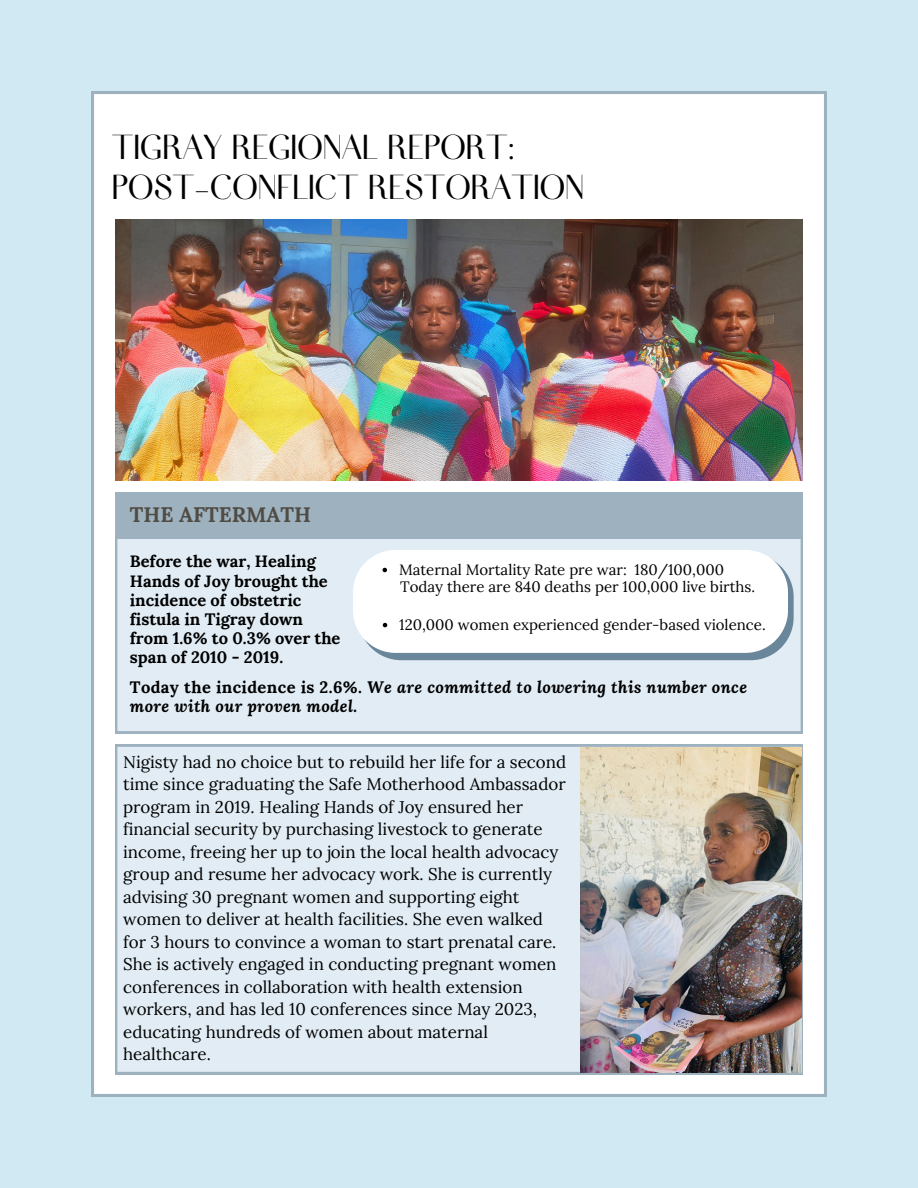
<style>
.page{position:relative;width:918px;height:1188px;background:#d1e9f3}
.page>*{position:absolute;margin:0;border:0;box-sizing:border-box;transform-origin:0 0}
.t1{font:46.35px/40.7px "Fiona";color:#000}
.t2{font:700 21px "Lora";color:#504c44}
.t3{font:16.95px/22.5px "Lora";color:#000}
.t4{font:700 16.5px/19.2px "Lora";color:#000}
.t5{font:italic 700 16.5px/19.2px "Lora";letter-spacing:.025em;color:#000}
.t6{font:15px "Lora";color:#000}
.s1{font-style:normal}
</style>
<div class="page">
<div style="left:92px;top:92px;width:734px;height:1004px;background:#fff"></div>
<div style="left:115px;top:492px;width:688px;height:241px;background:#e1ecf4"></div>
<img style="left:115px;top:219px;width:688px;height:261px">
<div style="left:115px;top:745px;width:688px;height:329px;background:#e1ecf4"></div>
<img style="left:581px;top:747px;width:220px;height:325px">
<div style="left:115px;top:493px;width:686px;height:46px;background:#9eb1bf"></div>
<svg style="left:359px;top:554px;width:435px;height:106px;fill:#6a869b"></svg>
<div style="left:353px;top:550px;width:435px;height:103px;background:#fff"></div>
<svg style="left:383px;top:568px;width:4px;height:4px"></svg>
<svg style="left:383px;top:623px;width:4px;height:4px"></svg>
<h1 class="t1" style="left:112px;top:124px;width:474px">TIGRAY REGIONAL REPORT:<br>POST-CONFLICT RESTORATION</h1>
<p class="t2" style="left:130px;top:500px;width:183px">THE AFTERMATH</p>
<p class="t4" style="left:130px;top:552px;width:212px">Before the war, Healing<br>Hands of Joy brought the incidence of obstetric fistula in Tigray down from 1.6% to 0.3% over the span of 2010 - 2019.</p>
<p class="t6" style="left:399px;top:559px;width:229px">Maternal Mortality Rate pre war:</p>
<h2 class="t6" style="left:635px;top:559px;width:91px">180/100,000</h2>
<h3 class="t6" style="left:400px;top:577px;width:357px">Today there are 840 deaths per 100,000 live births.</h3>
<p class="t6" style="left:399px;top:615px;width:368px">120,000 women experienced gender-based violence.</p>
<p class="t5" style="left:130px;top:677px;width:619px"><span class="s1">Today the incidence is 2.6%.</span> We are committed to lowering this number once more with our proven model.</p>
<h3 class="t3" style="left:123px;top:750px;width:445px">Nigisty had no choice but to rebuild her life for a second time since graduating the Safe Motherhood Ambassador program in 2019. Healing Hands of Joy ensured her financial security by purchasing livestock to generate income, freeing her up to join the local health advocacy group and resume her advocacy work. She is currently advising 30 pregnant women and supporting eight women to deliver at health facilities. She even walked for 3 hours to convince a woman to start prenatal care.<br>She is actively engaged in conducting pregnant women conferences in collaboration with health extension workers, and has led 10 conferences since May 2023, educating hundreds of women about maternal healthcare.</h3>
</div>
